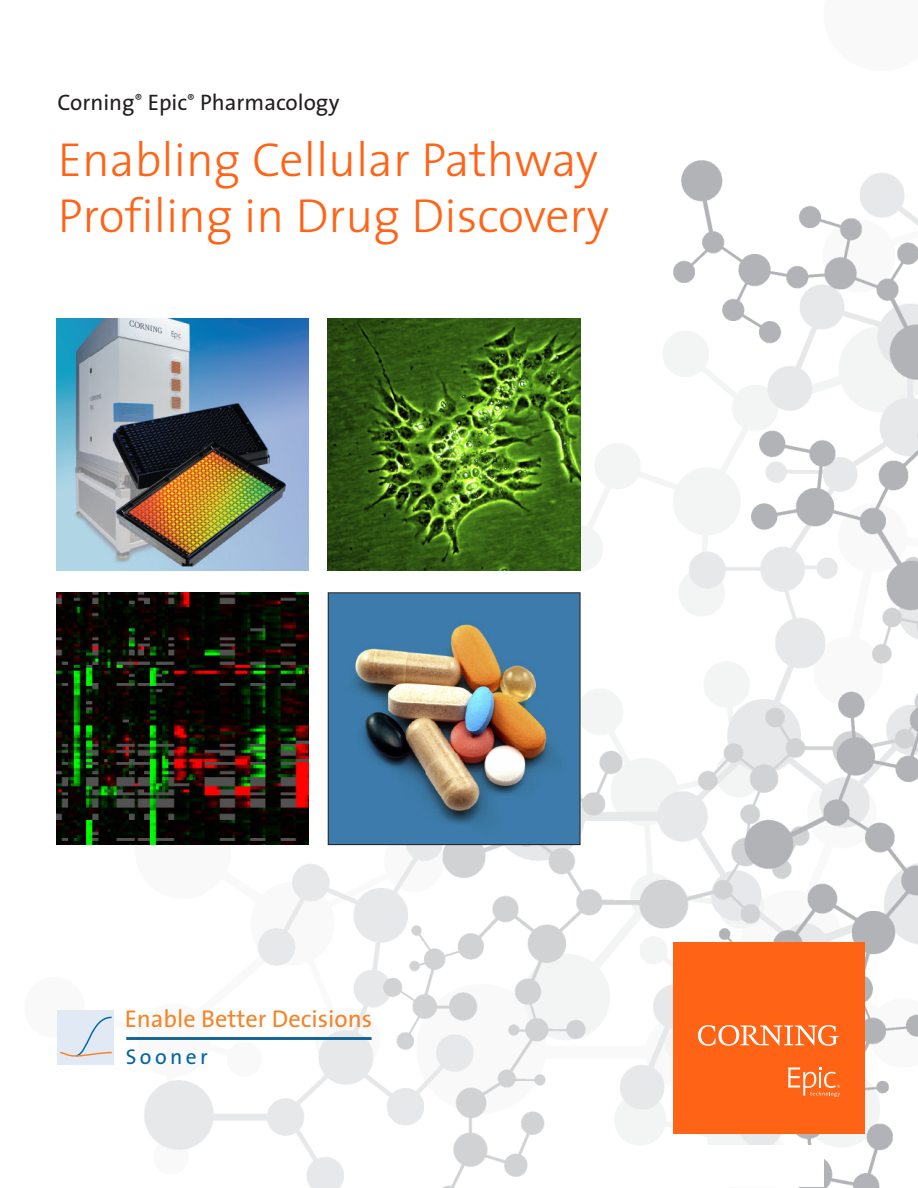
<style>
.page{position:relative;width:918px;height:1188px;background:#fff}
.page>*{position:absolute;margin:0;border:0;box-sizing:border-box;transform-origin:0 0}
.t1{font:300 48px/55.5px "The Sans";color:#ff6316}
.t2{font:24.3px "The Sans";color:#f58427}
.t3{font:22.5px "The Sans";color:#231f20}
.t4{font:21.45px "The Sans";letter-spacing:.16em;color:#0065a4}
</style>
<div class="page">
<img style="left:56px;top:160px;width:862px;height:1028px">
<img style="left:328px;top:318px;width:252px;height:253px">
<img style="left:56px;top:593px;width:252px;height:252px">
<div style="left:673px;top:942px;width:192px;height:192px;background:#ff6316"></div>
<svg style="left:698px;top:1025px;width:141px;height:21px"></svg>
<svg style="left:788px;top:1067px;width:52px;height:30px"></svg>
<img style="left:56px;top:318px;width:252px;height:253px">
<img style="left:330px;top:595px;width:248px;height:248px">
<div style="left:328px;top:593px;width:252px;height:252px;border:1px solid #231f20"></div>
<div style="left:674px;top:1145px;width:150px;height:41px;background:#fff"></div>
<div style="left:56px;top:138px;width:590px;height:126px;background:#fff"></div>
<div style="left:57px;top:1010px;width:57px;height:54px;background:#e1eaf4"></div>
<hr style="left:126px;top:1037px;width:246px;height:3px;background:#116395">
<svg style="left:60px;top:1016px;width:52px;height:41px"></svg>
<p class="t3" style="left:58px;top:94px;width:283px">Corning<sup>®</sup> Epic<sup>®</sup> Pharmacology</p>
<p class="t1" style="left:58px;top:137px;width:553px">Enabling Cellular Pathway<br>Profiling in Drug Discovery</p>
<p class="t2" style="left:125px;top:1009px;width:249px">Enable Better Decisions</p>
<p class="t4" style="left:126px;top:1049px;width:84px">Sooner</p>
</div>
